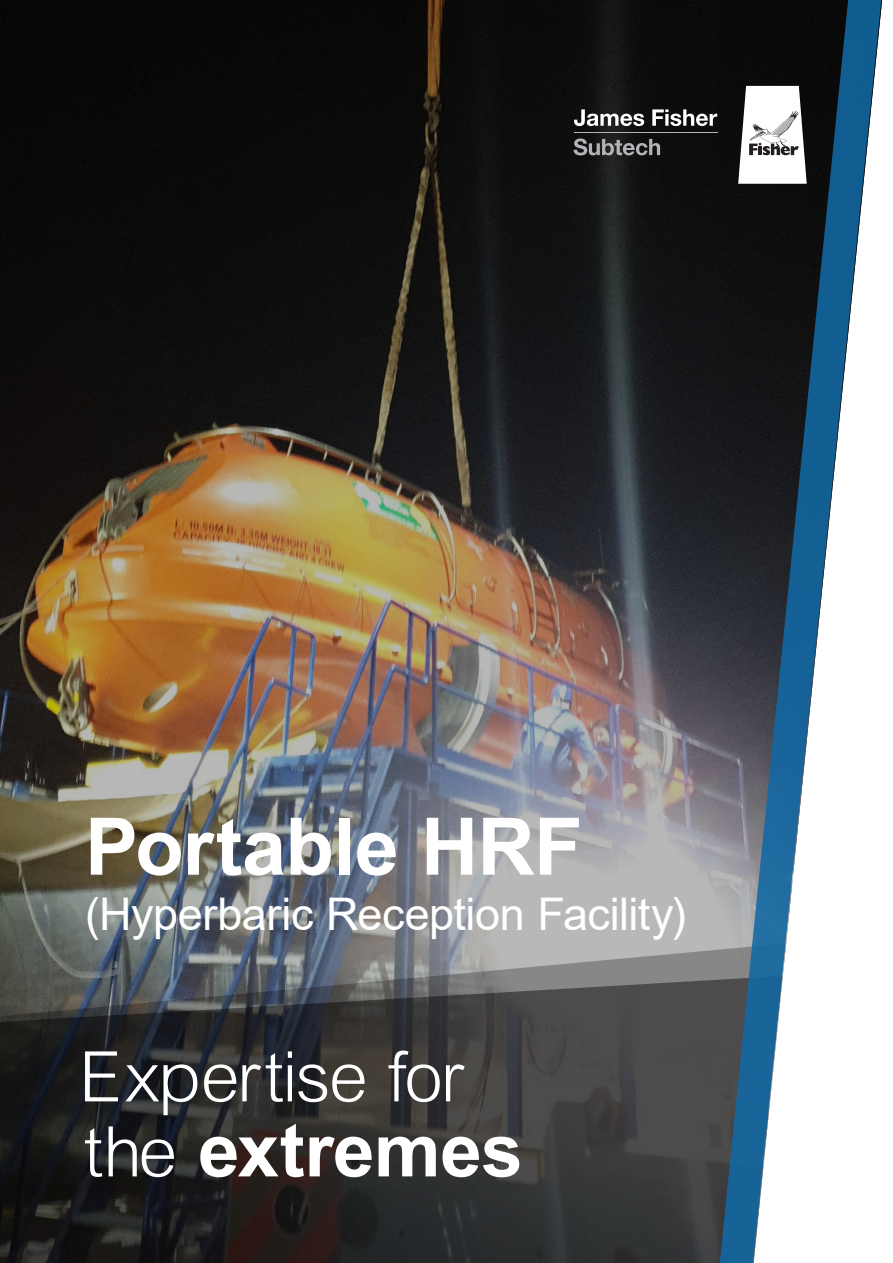
<style>
.page{position:relative;width:893px;height:1263px;background:#fff}
.page>*{position:absolute;margin:0;border:0;box-sizing:border-box;transform-origin:0 0}
.Intro_paragraph__15p{font:700 79.5px "Arial";letter-spacing:-.01em;color:#fff}
.Intro_paragraph__15p-2{font:75px/75px "Arial Lgt";letter-spacing:-.005em;color:#fff}
.Intro_paragraph__15p-3{font:45px "Arial";letter-spacing:-.01em;color:#fff}
.s1{font-family:"Arial";font-weight:700}
</style>
<div class="page">
<img style="left:0;top:0;width:697px;height:943px">
<svg style="left:0;top:943px;width:697px;height:33px;background:#7b8083"></svg>
<svg style="left:0;top:976px;width:697px;height:287px;background:#323233"></svg>
<svg style="left:697px;top:0;width:186px;height:1263px"></svg>
<svg style="left:574px;top:109px;width:143px;height:17px"></svg>
<hr style="left:574px;top:132px;width:143px;height:1px;background:#b2b3b7">
<svg style="left:738px;top:86px;width:69px;height:98px"></svg>
<svg style="left:574px;top:138px;width:86px;height:17px"></svg>
<p class="Intro_paragraph__15p" style="left:85px;top:791px;width:499px">Portable HRF</p>
<p class="Intro_paragraph__15p-3" style="left:85px;top:883px;width:603px">(Hyperbaric Reception Facility)</p>
<p class="Intro_paragraph__15p-2" style="left:85px;top:1040px;width:439px">Expertise for the <span class="s1">extremes</span></p>
</div>
